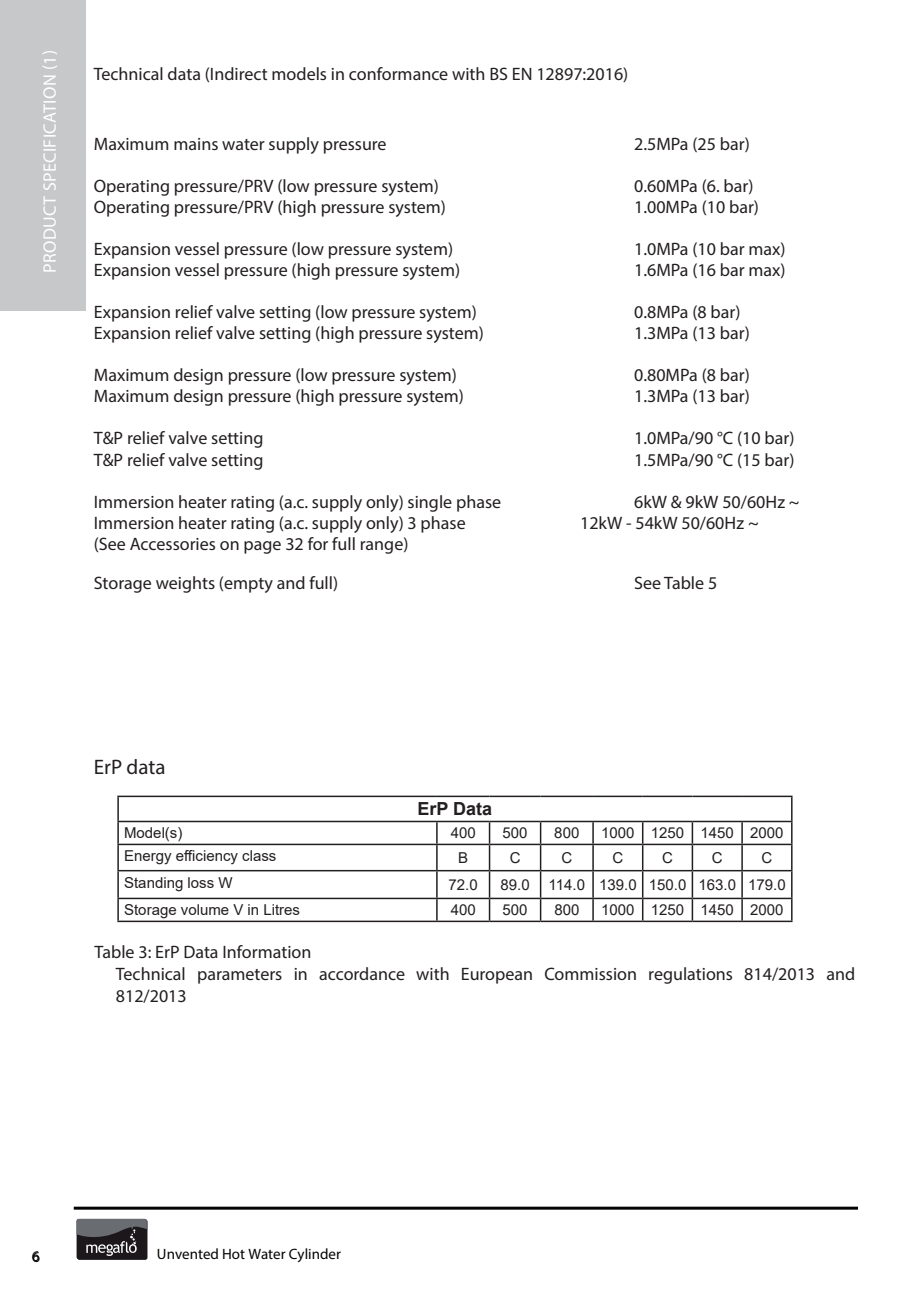
<style>
.page{position:relative;width:919px;height:1289px;background:#fff}
.page>*{position:absolute;margin:0;border:0;box-sizing:border-box;transform-origin:0 0}
.t1{font:21px "Myriad Pro";color:#231f20}
.t2{font:18px/21.6px "Myriad Pro";color:#231f20}
.t3{font:18px "Myriad Pro";letter-spacing:.02em;color:#fff}
.t4{font:700 18px "Arial";color:#231f20}
.t5{font:15px "Arial";color:#231f20}
.t6{font:15px "Myriad Pro";color:#040503}
</style>
<div class="page">
<hr style="left:74px;top:1206px;width:783px;height:3px;background:#040503">
<div style="left:77px;top:1218px;width:70px;height:41px;background:#1b171b;border-radius:2px"></div>
<svg style="left:77px;top:1218px;width:70px;height:38px"></svg>
<div style="left:0;top:0;width:85px;height:310px;background:#c7c8ca"></div>
<hr style="left:117px;top:795px;width:320px;height:2px;background:#231f20">
<hr style="left:117px;top:797px;width:2px;height:23px;background:#231f20">
<hr style="left:437px;top:795px;width:52px;height:2px;background:#231f20">
<hr style="left:489px;top:795px;width:51px;height:2px;background:#231f20">
<hr style="left:540px;top:795px;width:53px;height:2px;background:#231f20">
<hr style="left:593px;top:795px;width:49px;height:2px;background:#231f20">
<hr style="left:642px;top:795px;width:50px;height:2px;background:#231f20">
<hr style="left:692px;top:795px;width:50px;height:2px;background:#231f20">
<hr style="left:742px;top:795px;width:50px;height:2px;background:#231f20">
<hr style="left:117px;top:820px;width:320px;height:2px;background:#231f20">
<hr style="left:117px;top:822px;width:2px;height:21px;background:#231f20">
<hr style="left:437px;top:820px;width:52px;height:2px;background:#231f20">
<hr style="left:489px;top:820px;width:51px;height:2px;background:#231f20">
<hr style="left:488px;top:822px;width:2px;height:21px;background:#231f20">
<hr style="left:540px;top:820px;width:53px;height:2px;background:#231f20">
<hr style="left:593px;top:820px;width:49px;height:2px;background:#231f20">
<hr style="left:642px;top:820px;width:50px;height:2px;background:#231f20">
<hr style="left:692px;top:820px;width:50px;height:2px;background:#231f20">
<hr style="left:691px;top:822px;width:2px;height:21px;background:#231f20">
<hr style="left:742px;top:820px;width:50px;height:2px;background:#231f20">
<hr style="left:117px;top:843px;width:320px;height:2px;background:#231f20">
<hr style="left:117px;top:845px;width:2px;height:24px;background:#231f20">
<hr style="left:437px;top:843px;width:52px;height:2px;background:#231f20">
<hr style="left:489px;top:843px;width:51px;height:2px;background:#231f20">
<hr style="left:488px;top:845px;width:2px;height:24px;background:#231f20">
<hr style="left:540px;top:843px;width:53px;height:2px;background:#231f20">
<hr style="left:593px;top:843px;width:49px;height:2px;background:#231f20">
<hr style="left:642px;top:843px;width:50px;height:2px;background:#231f20">
<hr style="left:692px;top:843px;width:50px;height:2px;background:#231f20">
<hr style="left:691px;top:845px;width:2px;height:24px;background:#231f20">
<hr style="left:742px;top:843px;width:50px;height:2px;background:#231f20">
<hr style="left:117px;top:869px;width:320px;height:2px;background:#231f20">
<hr style="left:117px;top:871px;width:2px;height:26px;background:#231f20">
<hr style="left:437px;top:869px;width:52px;height:2px;background:#231f20">
<hr style="left:489px;top:869px;width:51px;height:2px;background:#231f20">
<hr style="left:488px;top:871px;width:2px;height:26px;background:#231f20">
<hr style="left:540px;top:869px;width:53px;height:2px;background:#231f20">
<hr style="left:593px;top:869px;width:49px;height:2px;background:#231f20">
<hr style="left:642px;top:869px;width:50px;height:2px;background:#231f20">
<hr style="left:692px;top:869px;width:50px;height:2px;background:#231f20">
<hr style="left:691px;top:871px;width:2px;height:26px;background:#231f20">
<hr style="left:742px;top:869px;width:50px;height:2px;background:#231f20">
<hr style="left:117px;top:897px;width:320px;height:2px;background:#231f20">
<hr style="left:117px;top:899px;width:2px;height:21px;background:#231f20">
<hr style="left:437px;top:897px;width:52px;height:2px;background:#231f20">
<svg style="left:436px;top:822px;width:1px;height:98px"></svg>
<hr style="left:489px;top:897px;width:51px;height:2px;background:#231f20">
<hr style="left:488px;top:899px;width:2px;height:21px;background:#231f20">
<hr style="left:540px;top:897px;width:53px;height:2px;background:#231f20">
<svg style="left:540px;top:822px;width:1px;height:98px"></svg>
<hr style="left:593px;top:897px;width:49px;height:2px;background:#231f20">
<svg style="left:592px;top:822px;width:1px;height:98px"></svg>
<hr style="left:642px;top:897px;width:50px;height:2px;background:#231f20">
<svg style="left:642px;top:822px;width:1px;height:98px"></svg>
<hr style="left:692px;top:897px;width:50px;height:2px;background:#231f20">
<hr style="left:691px;top:899px;width:2px;height:21px;background:#231f20">
<hr style="left:742px;top:897px;width:50px;height:2px;background:#231f20">
<svg style="left:741px;top:822px;width:1px;height:98px"></svg>
<svg style="left:791px;top:797px;width:1px;height:123px"></svg>
<hr style="left:117px;top:920px;width:320px;height:2px;background:#231f20">
<hr style="left:437px;top:920px;width:52px;height:2px;background:#231f20">
<hr style="left:489px;top:920px;width:51px;height:2px;background:#231f20">
<hr style="left:540px;top:920px;width:53px;height:2px;background:#231f20">
<hr style="left:593px;top:920px;width:49px;height:2px;background:#231f20">
<hr style="left:642px;top:920px;width:50px;height:2px;background:#231f20">
<hr style="left:692px;top:920px;width:50px;height:2px;background:#231f20">
<hr style="left:742px;top:920px;width:50px;height:2px;background:#231f20">
<p class="t3" style="left:39px;top:273px;width:224px;rotate:-90deg">PRODUCT SPECIFICATION (1)</p>
<p class="t2" style="left:94px;top:63px;width:536px">Technical data (Indirect models in conformance with BS EN 12897:2016)</p>
<p class="t2" style="left:94px;top:133px;width:294px">Maximum mains water supply pressure</p>
<p class="t2" style="left:634px;top:133px;width:117px">2.5MPa (25 bar)</p>
<p class="t2" style="left:94px;top:175px;width:347px">Operating pressure/PRV (low pressure system)</p>
<p class="t2" style="left:634px;top:175px;width:121px">0.60MPa (6. bar)</p>
<p class="t2" style="left:94px;top:196px;width:354px">Operating pressure/PRV (high pressure system)</p>
<p class="t2" style="left:634px;top:196px;width:126px">1.00MPa (10 bar)</p>
<p class="t2" style="left:94px;top:238px;width:361px">Expansion vessel pressure (low pressure system)</p>
<p class="t2" style="left:634px;top:238px;width:153px">1.0MPa (10 bar max)</p>
<p class="t2" style="left:94px;top:259px;width:368px">Expansion vessel pressure (high pressure system)</p>
<p class="t2" style="left:634px;top:259px;width:153px">1.6MPa (16 bar max)</p>
<p class="t2" style="left:94px;top:301px;width:384px">Expansion relief valve setting (low pressure system)</p>
<p class="t2" style="left:634px;top:301px;width:108px">0.8MPa (8 bar)</p>
<p class="t2" style="left:94px;top:322px;width:391px">Expansion relief valve setting (high pressure system)</p>
<p class="t2" style="left:634px;top:322px;width:117px">1.3MPa (13 bar)</p>
<p class="t2" style="left:94px;top:364px;width:364px">Maximum design pressure (low pressure system)</p>
<p class="t2" style="left:634px;top:364px;width:117px">0.80MPa (8 bar)</p>
<p class="t2" style="left:94px;top:385px;width:371px">Maximum design pressure (high pressure system)</p>
<p class="t2" style="left:634px;top:385px;width:117px">1.3MPa (13 bar)</p>
<p class="t2" style="left:94px;top:427px;width:171px">T&amp;P relief valve setting</p>
<p class="t2" style="left:634px;top:427px;width:162px">1.0MPa/90 °C (10 bar)</p>
<p class="t2" style="left:94px;top:448px;width:171px">T&amp;P relief valve setting</p>
<p class="t2" style="left:634px;top:448px;width:162px">1.5MPa/90 °C (15 bar)</p>
<p class="t2" style="left:94px;top:490px;width:409px">Immersion heater rating (a.c. supply only) single phase</p>
<p class="t2" style="left:634px;top:490px;width:167px">6kW &amp; 9kW 50/60Hz ~</p>
<p class="t2" style="left:94px;top:511px;width:373px">Immersion heater rating (a.c. supply only) 3 phase</p>
<p class="t2" style="left:580px;top:511px;width:180px">12kW - 54kW 50/60Hz ~</p>
<p class="t2" style="left:94px;top:523px;width:316px;line-height:39px">(See Accessories on page 32 for full range)<br>Storage weights (empty and full)</p>
<p class="t2" style="left:634px;top:571px;width:85px">See Table 5</p>
<p class="t1" style="left:94px;top:754px;width:73px">ErP data</p>
<p class="t4" style="left:417px;top:796px;width:76px">ErP Data</p>
<p class="t5" style="left:124px;top:822px;width:60px">Model(s)</p>
<p class="t5" style="left:450px;top:822px;width:27px">400</p>
<p class="t5" style="left:502px;top:822px;width:27px">500</p>
<p class="t5" style="left:554px;top:822px;width:27px">800</p>
<p class="t5" style="left:601px;top:822px;width:184px">1000 1250 1450 2000</p>
<p class="t5" style="left:124px;top:845px;width:154px">Energy efficiency class</p>
<p class="t5" style="left:458px;top:847px;width:12px">B</p>
<p class="t5" style="left:509px;top:847px;width:12px">C</p>
<p class="t5" style="left:561px;top:847px;width:12px">C</p>
<p class="t5" style="left:612px;top:847px;width:12px">C</p>
<p class="t5" style="left:662px;top:847px;width:12px">C</p>
<p class="t5" style="left:711px;top:847px;width:12px">C</p>
<p class="t5" style="left:761px;top:847px;width:12px">C</p>
<p class="t5" style="left:124px;top:872px;width:110px">Standing loss W</p>
<p class="t5" style="left:448px;top:874px;width:31px">72.0</p>
<p class="t5" style="left:500px;top:874px;width:31px">89.0</p>
<p class="t5" style="left:548px;top:874px;width:238px">114.0 139.0 150.0 163.0 179.0</p>
<p class="t5" style="left:124px;top:899px;width:177px">Storage volume V in Litres</p>
<p class="t5" style="left:450px;top:899px;width:27px">400</p>
<p class="t5" style="left:502px;top:899px;width:27px">500</p>
<p class="t5" style="left:554px;top:899px;width:27px">800</p>
<p class="t5" style="left:601px;top:899px;width:184px">1000 1250 1450 2000</p>
<p class="t2" style="left:116px;top:941px;width:740px;text-indent:-21px">Table 3: ErP Data Information<br>Technical parameters in accordance with European Commission regulations 814/2013 and<br>812/2013</p>
<p class="t6" style="left:32px;top:1247px;width:9px">6</p>
<p class="t6" style="left:157px;top:1244px;width:185px">Unvented Hot Water Cylinder</p>
</div>
